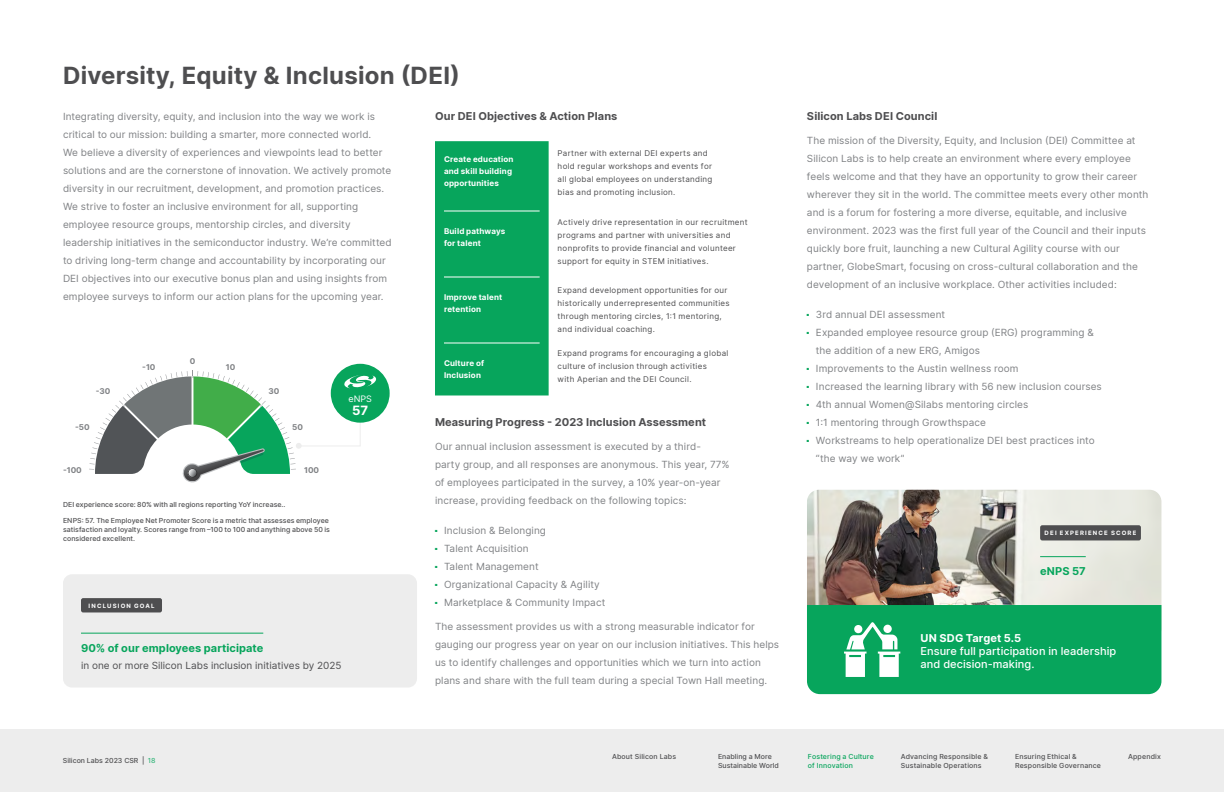
<style>
.page{position:relative;width:1224px;height:792px;background:#fff}
.page>*{position:absolute;margin:0;border:0;box-sizing:border-box;transform-origin:0 0}
.t1{font:700 24px "Inter";letter-spacing:.01em;color:#4e4e50}
.t2{font:700 13px "Inter";color:#fff}
.t3{font:700 11px "Inter";letter-spacing:.005em;color:#4e4e50}
.t4{font:500 11px/12.7px "Inter";letter-spacing:.005em;color:#fff}
.t5{font:700 11px "Inter";letter-spacing:.005em;color:#07a55c}
.t6{font:700 11px "Inter";letter-spacing:.005em;color:#fff}
.t7{font:10px/18px "Inter";letter-spacing:.01em;color:#808285}
.t8{font:10px "Inter";color:#4e4e50}
.t9{font:9px "Inter";color:#fff}
.t10{font:700 8.1px "Inter";color:#808285}
.t11{font:8px/13px "Inter";letter-spacing:.04em;color:#4e4e50}
.t12{font:700 8px/12px "Inter";letter-spacing:.02em;color:#fff}
.t13{font:500 7px/8.8px "Inter";letter-spacing:.01em;color:#4e4e50}
.t14{font:500 7px/9px "Inter";letter-spacing:.02em;color:#07a55c}
.t15{font:700 6px "Inter";letter-spacing:.195em;color:#fff}
.s1{color:#39b77d}
</style>
<div class="page">
<div style="left:63px;top:574px;width:354px;height:114px;background:#ededed;border-radius:9px"></div>
<hr style="left:81px;top:633px;width:182px;height:1px;background:#07a55c">
<div style="left:81px;top:598px;width:81px;height:14px;background:#4e4e50;border-radius:2px"></div>
<img style="left:807px;top:490px;width:354px;height:115px">
<div style="left:331px;top:364px;width:59px;height:59px;background:#07a55c;border-radius:50%"></div>
<svg style="left:89px;top:371px;width:287px;height:112px"></svg>
<div style="left:435px;top:141px;width:114px;height:254px;background:#07a55c"></div>
<hr style="left:444px;top:210px;width:96px;height:2px;background:#fff">
<hr style="left:444px;top:276px;width:96px;height:2px;background:#fff">
<hr style="left:444px;top:342px;width:96px;height:2px;background:#fff">
<div style="left:807px;top:605px;width:354px;height:89px;background:#07a55c"></div>
<div style="left:883px;top:625px;width:9px;height:8px;background:#fff;border-radius:50%"></div>
<div style="left:854px;top:625px;width:8px;height:8px;background:#fff;border-radius:50%"></div>
<hr style="left:1040px;top:556px;width:46px;height:1px;background:#07a55c">
<div style="left:1040px;top:525px;width:101px;height:15px;background:#4e4e50;border-radius:2px"></div>
<div style="left:0;top:729px;width:1224px;height:63px;background:#ededed"></div>
<h1 class="t1" style="left:63px;top:57px;width:398px">Diversity, Equity &amp; Inclusion (DEI)</h1>
<p class="t3" style="left:435px;top:108px;width:184px">Our DEI Objectives &amp; Action Plans</p>
<p class="t7" style="left:63px;top:107px;width:330px">Integrating diversity, equity, and inclusion into the way we work is critical to our mission: building a smarter, more connected world.<br>We believe a diversity of experiences and viewpoints lead to better solutions and are the cornerstone of innovation. We actively promote diversity in our recruitment, development, and promotion practices.<br>We strive to foster an inclusive environment for all, supporting employee resource groups, mentorship circles, and diversity leadership initiatives in the semiconductor industry. We’re committed to driving long-term change and accountability by incorporating our DEI objectives into our executive bonus plan and using insights from employee surveys to inform our action plans for the upcoming year.</p>
<p class="t12" style="left:444px;top:153px;width:71px">Create education and skill building opportunities</p>
<p class="t11" style="left:558px;top:146px;width:156px">Partner with external DEI experts and hold regular workshops and events for all global employees on understanding bias and promoting inclusion.</p>
<p class="t12" style="left:444px;top:225px;width:63px">Build pathways for talent</p>
<p class="t11" style="left:558px;top:216px;width:192px">Actively drive representation in our recruitment programs and partner with universities and nonprofits to provide financial and volunteer support for equity in STEM initiatives.</p>
<p class="t12" style="left:444px;top:291px;width:60px">Improve talent retention</p>
<p class="t11" style="left:558px;top:283px;width:174px">Expand development opportunities for our historically underrepresented communities through mentoring circles, 1:1 mentoring, and individual coaching.</p>
<p class="t12" style="left:444px;top:357px;width:42px">Culture of<br>Inclusion</p>
<p class="t11" style="left:558px;top:347px;width:172px">Expand programs for encouraging a global culture of inclusion through activities<br>with Aperian and the DEI Council.</p>
<p class="t10" style="left:190px;top:355px;width:7px">0</p>
<p class="t10" style="left:142px;top:361px;width:15px">-10</p>
<p class="t10" style="left:226px;top:361px;width:11px">10</p>
<p class="t10" style="left:96px;top:385px;width:16px">-30</p>
<p class="t10" style="left:268px;top:385px;width:12px">30</p>
<p class="t10" style="left:75px;top:421px;width:16px">-50</p>
<p class="t10" style="left:292px;top:421px;width:12px">50</p>
<p class="t10" style="left:63px;top:464px;width:20px">-100</p>
<p class="t10" style="left:304px;top:464px;width:17px">100</p>
<p class="t13" style="left:63px;top:500px;width:224px">DEI experience score: 80% with all regions reporting YoY increase..</p>
<p class="t13" style="left:63px;top:516px;width:269px">ENPS: 57. The Employee Net Promoter Score is a metric that assesses employee satisfaction and loyalty. Scores range from –100 to 100 and anything above 50 is considered excellent.</p>
<p class="t9" style="left:348px;top:392px;width:25px">eNPS</p>
<h2 class="t2" style="left:352px;top:400px;width:18px">57</h2>
<p class="t15" style="left:88px;top:601px;width:68px">INCLUSION GOAL</p>
<p class="t5" style="left:81px;top:639px;width:184px">90% of our employees participate</p>
<p class="t8" style="left:81px;top:658px;width:262px">in one or more Silicon Labs inclusion initiatives by 2025</p>
<p class="t13" style="left:63px;top:756px;width:94px">Silicon Labs 2023 CSR | <span class="s1">18</span></p>
<p class="t3" style="left:435px;top:414px;width:273px">Measuring Progress - 2023 Inclusion Assessment</p>
<p class="t7" style="left:435px;top:437px;width:296px">Our annual inclusion assessment is executed by a third-<br>party group, and all responses are anonymous. This year, 77% of employees participated in the survey, a 10% year-on-year increase, providing feedback on the following topics:</p>
<p class="t7" style="left:435px;top:521px;width:113px"><sup>■</sup> Inclusion &amp; Belonging</p>
<p class="t7" style="left:435px;top:539px;width:95px"><sup>■</sup> Talent Acquisition</p>
<p class="t7" style="left:435px;top:557px;width:105px"><sup>■</sup> Talent Management</p>
<p class="t7" style="left:435px;top:575px;width:166px"><sup>■</sup> Organizational Capacity &amp; Agility</p>
<p class="t7" style="left:435px;top:593px;width:172px"><sup>■</sup> Marketplace &amp; Community Impact</p>
<p class="t7" style="left:435px;top:617px;width:346px">The assessment provides us with a strong measurable indicator for gauging our progress year on year on our inclusion initiatives. This helps us to identify challenges and opportunities which we turn into action plans and share with the full team during a special Town Hall meeting.</p>
<p class="t13" style="left:612px;top:752px;width:66px">About Silicon Labs</p>
<p class="t13" style="left:718px;top:752px;width:62px">Enabling a More<br>Sustainable World</p>
<p class="t3" style="left:807px;top:108px;width:132px">Silicon Labs DEI Council</p>
<p class="t7" style="left:807px;top:131px;width:343px">The mission of the Diversity, Equity, and Inclusion (DEI) Committee at Silicon Labs is to help create an environment where every employee feels welcome and that they have an opportunity to grow their career wherever they sit in the world. The committee meets every other month and is a forum for fostering a more diverse, equitable, and inclusive environment. 2023 was the first full year of the Council and their inputs quickly bore fruit, launching a new Cultural Agility course with our partner, GlobeSmart, focusing on cross-cultural collaboration and the development of an inclusive workplace. Other activities included:</p>
<p class="t7" style="left:807px;top:305px;width:140px"><sup>■</sup> 3rd annual DEI assessment</p>
<p class="t7" style="left:816px;top:323px;width:279px;text-indent:-9px"><sup>■</sup> Expanded employee resource group (ERG) programming &amp; the addition of a new ERG, Amigos</p>
<p class="t7" style="left:807px;top:359px;width:213px"><sup>■</sup> Improvements to the Austin wellness room</p>
<p class="t7" style="left:807px;top:377px;width:296px"><sup>■</sup> Increased the learning library with 56 new inclusion courses</p>
<p class="t7" style="left:807px;top:395px;width:223px"><sup>■</sup> 4th annual Women@Silabs mentoring circles</p>
<p class="t7" style="left:807px;top:413px;width:180px"><sup>■</sup> 1:1 mentoring through Growthspace</p>
<p class="t7" style="left:816px;top:431px;width:280px;text-indent:-9px"><sup>■</sup> Workstreams to help operationalize DEI best practices into “the way we work”</p>
<p class="t15" style="left:1045px;top:528px;width:93px">DEI EXPERIENCE SCORE</p>
<p class="t5" style="left:1040px;top:563px;width:47px">eNPS 57</p>
<p class="t6" style="left:921px;top:630px;width:102px">UN SDG Target 5.5</p>
<p class="t4" style="left:921px;top:644px;width:197px">Ensure full participation in leadership and decision-making.</p>
<p class="t14" style="left:808px;top:752px;width:67px">Fostering a Culture of Innovation</p>
<p class="t13" style="left:901px;top:752px;width:89px">Advancing Responsible &amp;<br>Sustainable Operations</p>
<p class="t13" style="left:1015px;top:752px;width:63px">Ensuring Ethical &amp;</p>
<p class="t13" style="left:1128px;top:752px;width:34px">Appendix</p>
<p class="t13" style="left:1015px;top:761px;width:87px">Responsible Governance</p>
</div>
